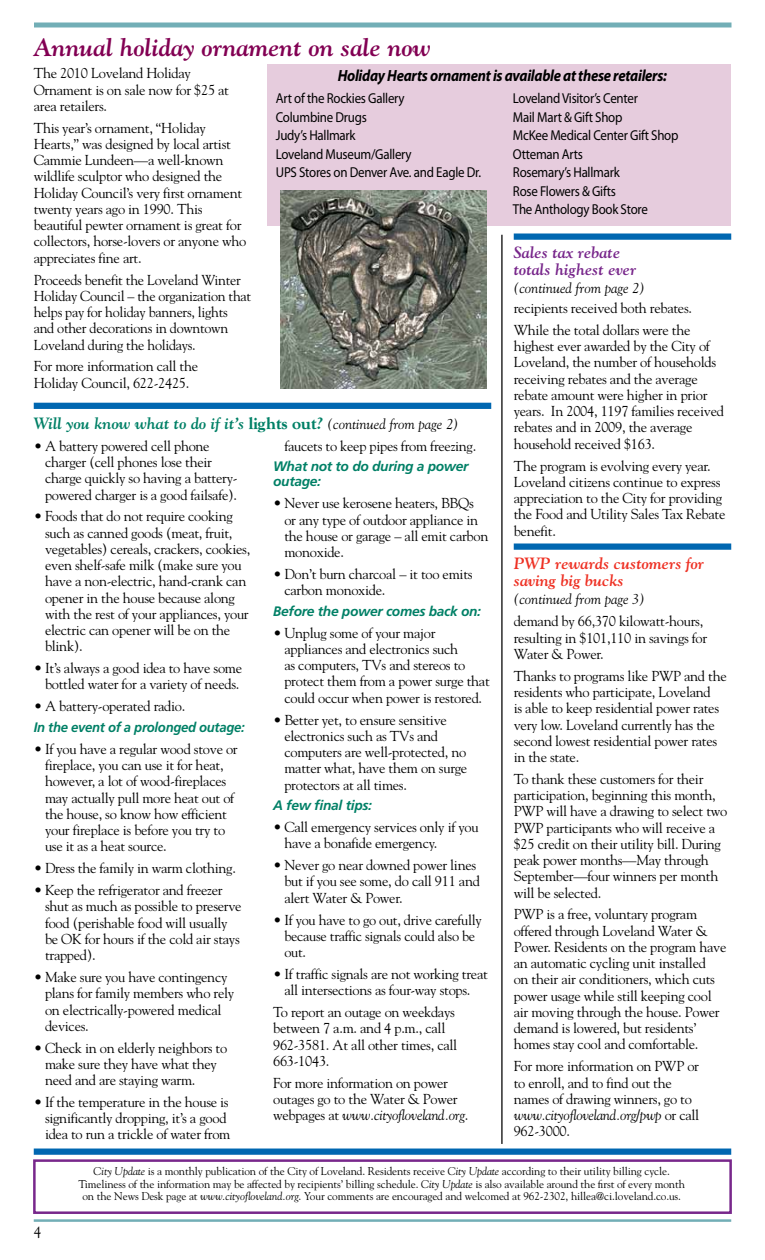
<style>
.page{position:relative;width:765px;height:1260px;background:#fff}
.page>*{position:absolute;margin:0;border:0;box-sizing:border-box;transform-origin:0 0}
.t1{font:italic 700 25px "Goudy";color:#820053}
.t2{font:italic 700 16.25px "Goudy";color:#008066}
.t3{font:italic 700 16.25px "Myriad Pro";letter-spacing:-.02em;color:#000;scale:.9 1}
.t4{font:italic 700 16.25px/17.5px "Goudy";color:#ee3124}
.t5{font:italic 700 16.25px/17.5px "Goudy";color:#78278b}
.t6{font:15px "Goudy";color:#000}
.t7{font:14.38px/16.2px "Goudy";letter-spacing:-.02em;color:#000}
.t8{font:14.38px/18.5px "Myriad Pro";letter-spacing:-.02em;color:#000;scale:.9 1}
.t9{font:italic 14.38px "Goudy";color:#000}
.t10{font:italic 700 13.75px/15px "Frutiger";letter-spacing:-.02em;color:#008066}
.t11{font:italic 700 13.75px "Frutiger";letter-spacing:-.02em;color:#008066;scale:.95 1}
.t12{font:11.25px/12.5px "Goudy";letter-spacing:-.01em;color:#000;text-align:center}
.s1{font-weight:800;font-style:normal}
.s2{font-weight:400;font-size:14.38px;color:#000}
.s3{font-style:italic}
</style>
<div class="page">
<div style="left:267px;top:64px;width:464px;height:161px;background:#e6ccdd"></div>
<div style="left:34px;top:22px;width:698px;height:6px;background:#72aeb6"></div>
<hr style="left:34px;top:1219px;width:697px;height:3px;background:#72aeb6">
<div style="left:34px;top:403px;width:457px;height:6px;background:#0067b1"></div>
<div style="left:34px;top:1149px;width:697px;height:6px;background:#0067b1"></div>
<div style="left:33px;top:1159px;width:699px;height:55px;border:2px solid #78278b"></div>
<hr style="left:501px;top:235px;width:2px;height:909px;background:#000">
<div style="left:514px;top:543px;width:217px;height:7px;background:#0067b1"></div>
<div style="left:514px;top:233px;width:217px;height:7px;background:#0067b1"></div>
<img style="left:280px;top:190px;width:206px;height:198px">
<h1 class="t1" style="left:34px;top:31px;width:399px">Annual holiday ornament on sale now</h1>
<p class="t7" style="left:34px;top:65px;width:197px">The 2010 Loveland Holiday<br>Ornament is on sale now for $25 at area retailers.</p>
<p class="t7" style="left:34px;top:119px;width:214px">This year’s ornament, “Holiday Hearts,” was designed by local artist Cammie Lundeen—a well-known wildlife sculptor who designed the Holiday Council’s very first ornament twenty years ago in 1990. This beautiful pewter ornament is great for collectors, horse-lovers or anyone who appreciates fine art.</p>
<p class="t7" style="left:34px;top:271px;width:219px">Proceeds benefit the Loveland Winter Holiday Council – the organization that helps pay for holiday banners, lights and other decorations in downtown Loveland during the holidays.</p>
<p class="t7" style="left:34px;top:358px;width:166px">For more information call the<br>Holiday Council, 622-2425.</p>
<p class="t3" style="left:338px;top:65px;width:367px">Holiday Hearts ornament is available at these retailers:</p>
<p class="t8" style="left:276px;top:89px;width:230px">Art of the Rockies Gallery<br>Columbine Drugs<br>Judy’s Hallmark<br>Loveland Museum/Gallery<br>UPS Stores on Denver Ave. and Eagle Dr.</p>
<p class="t8" style="left:513px;top:89px;width:185px">Loveland Visitor’s Center<br>Mail Mart &amp; Gift Shop<br>McKee Medical Center Gift Shop<br>Otteman Arts<br>Rosemary’s Hallmark<br>Rose Flowers &amp; Gifts<br>The Anthology Book Store</p>
<p class="t5" style="left:514px;top:243px;width:124px">Sales tax rebate totals highest ever</p>
<p class="t9" style="left:514px;top:279px;width:133px">(continued from page 2)</p>
<p class="t7" style="left:514px;top:297px;width:180px;line-height:21.9px">recipients received both rebates.<br>While the total dollars were the</p>
<p class="t7" style="left:514px;top:338px;width:212px">highest ever awarded by the City of Loveland, the number of households receiving rebates and the average rebate amount were higher in prior years. In 2004, 1197 families received rebates and in 2009, the average household received $163.</p>
<p class="t7" style="left:514px;top:457px;width:213px">The program is evolving every year.<br>Loveland citizens continue to express appreciation to the City for providing the Food and Utility Sales Tax Rebate benefit.</p>
<p class="t2" style="left:34px;top:413px;width:427px">Will you know what to do if it’s <span class="s1">lights out</span>? <span class="s2">(continued from page 2)</span></p>
<p class="t7" style="left:284px;top:437px;width:193px">faucets to keep pipes from freezing.</p>
<p class="t10" style="left:273px;top:459px;width:197px">What not to do during a power outage:</p>
<p class="t7" style="left:284px;top:495px;width:206px;text-indent:-11px">• Never use kerosene heaters, BBQs or any type of outdoor appliance in the house or garage – all emit carbon monoxide.</p>
<p class="t7" style="left:284px;top:565px;width:190px;text-indent:-11px">• Don’t burn charcoal – it too emits carbon monoxide.</p>
<p class="t10" style="left:273px;top:603px;width:209px">Before the power comes back on:</p>
<p class="t7" style="left:284px;top:624px;width:207px;text-indent:-11px">• Unplug some of your major appliances and electronics such<br>as computers, TVs and stereos to protect them from a power surge that could occur when power is restored.</p>
<p class="t7" style="left:284px;top:711px;width:184px;text-indent:-11px">• Better yet, to ensure sensitive electronics such as TVs and computers are well-protected, no matter what, have them on surge protectors at all times.</p>
<p class="t10" style="left:273px;top:798px;width:101px">A few final tips:</p>
<p class="t7" style="left:284px;top:819px;width:196px;text-indent:-11px">• Call emergency services only if you have a bonafide emergency.</p>
<p class="t7" style="left:284px;top:857px;width:197px;text-indent:-11px">• Never go near downed power lines but if you see some, do call 911 and alert Water &amp; Power.</p>
<p class="t7" style="left:284px;top:911px;width:199px;text-indent:-11px">• If you have to go out, drive carefully because traffic signals could also be out.</p>
<p class="t7" style="left:273px;top:965px;width:216px;text-align:center">• If traffic signals are not working treat all intersections as four-way stops.</p>
<p class="t7" style="left:273px;top:1004px;width:186px">To report an outage on weekdays between 7 a.m. and 4 p.m., call<br>962-3581. At all other times, call<br>663-1043.</p>
<p class="t7" style="left:273px;top:1074px;width:197px">For more information on power outages go to the Water &amp; Power webpages at <span class="s3">www.cityofloveland.org</span>.</p>
<p class="t7" style="left:45px;top:437px;width:194px;text-indent:-11px">• A battery powered cell phone charger (cell phones lose their charge quickly so having a battery&shy;powered charger is a good failsafe).</p>
<p class="t7" style="left:45px;top:508px;width:207px;text-indent:-11px">• Foods that do not require cooking such as canned goods (meat, fruit, vegetables) cereals, crackers, cookies, even shelf-safe milk (make sure you have a non-electric, hand-crank can opener in the house because along with the rest of your appliances, your electric can opener will be on the blink).</p>
<p class="t7" style="left:34px;top:660px;width:210px;text-align:center">• It’s always a good idea to have some bottled water for a variety of needs.</p>
<p class="t7" style="left:34px;top:698px;width:153px">• A battery-operated radio.</p>
<p class="t11" style="left:34px;top:719px;width:224px">In the event of a prolonged outage:</p>
<p class="t7" style="left:45px;top:740px;width:194px;text-indent:-11px">• If you have a regular wood stove or fireplace, you can use it for heat, however, a lot of wood-fireplaces may actually pull more heat out of the house, so know how efficient your fireplace is before you try to use it as a heat source.</p>
<p class="t7" style="left:34px;top:860px;width:204px">• Dress the family in warm clothing.</p>
<p class="t7" style="left:45px;top:882px;width:198px;text-indent:-11px">• Keep the refrigerator and freezer shut as much as possible to preserve food (perishable food will usually be OK for hours if the cold air stays trapped).</p>
<p class="t7" style="left:45px;top:968px;width:191px;text-indent:-11px">• Make sure you have contingency plans for family members who rely on electrically-powered medical devices.</p>
<p class="t7" style="left:45px;top:1039px;width:184px;text-indent:-11px">• Check in on elderly neighbors to make sure they have what they need and are staying warm.</p>
<p class="t7" style="left:45px;top:1093px;width:187px;text-indent:-11px">• If the temperature in the house is significantly dropping, it’s a good idea to run a trickle of water from</p>
<p class="t4" style="left:514px;top:554px;width:192px">PWP rewards customers for saving big bucks</p>
<p class="t9" style="left:514px;top:590px;width:133px">(continued from page 3)</p>
<p class="t7" style="left:514px;top:613px;width:195px">demand by 66,370 kilowatt-hours, resulting in $101,110 in savings for<br>Water &amp; Power.</p>
<p class="t7" style="left:514px;top:667px;width:215px">Thanks to programs like PWP and the residents who participate, Loveland<br>is able to keep residential power rates very low. Loveland currently has the second lowest residential power rates in the state.</p>
<p class="t7" style="left:514px;top:770px;width:215px">To thank these customers for their participation, beginning this month, PWP will have a drawing to select two PWP participants who will receive a $25 credit on their utility bill. During peak power months—May through September—four winners per month will be selected.</p>
<p class="t7" style="left:514px;top:906px;width:214px">PWP is a free, voluntary program offered through Loveland Water &amp; Power. Residents on the program have an automatic cycling unit installed<br>on their air conditioners, which cuts power usage while still keeping cool air moving through the house. Power demand is lowered, but residents’ homes stay cool and comfortable.</p>
<p class="t7" style="left:514px;top:1058px;width:187px">For more information on PWP or to enroll, and to find out the names of drawing winners, go to <span class="s3">www.cityofloveland.org/pwp</span> or call<br>962-3000.</p>
<p class="t6" style="left:34px;top:1222px;width:9px">4</p>
<p class="t12" style="left:79px;top:1165px;width:608px"><span class="s3">City Update</span> is a monthly publication of the City of Loveland. Residents receive <span class="s3">City Update</span> according to their utility billing cycle.<br>Timeliness of the information may be affected by recipients’ billing schedule. <span class="s3">City Update</span> is also available around the first of every month on the News Desk page at <span class="s3">www.cityofloveland.org</span>. Your comments are encouraged and welcomed at 962-2302, hillea@ci.loveland.co.us.</p>
</div>
